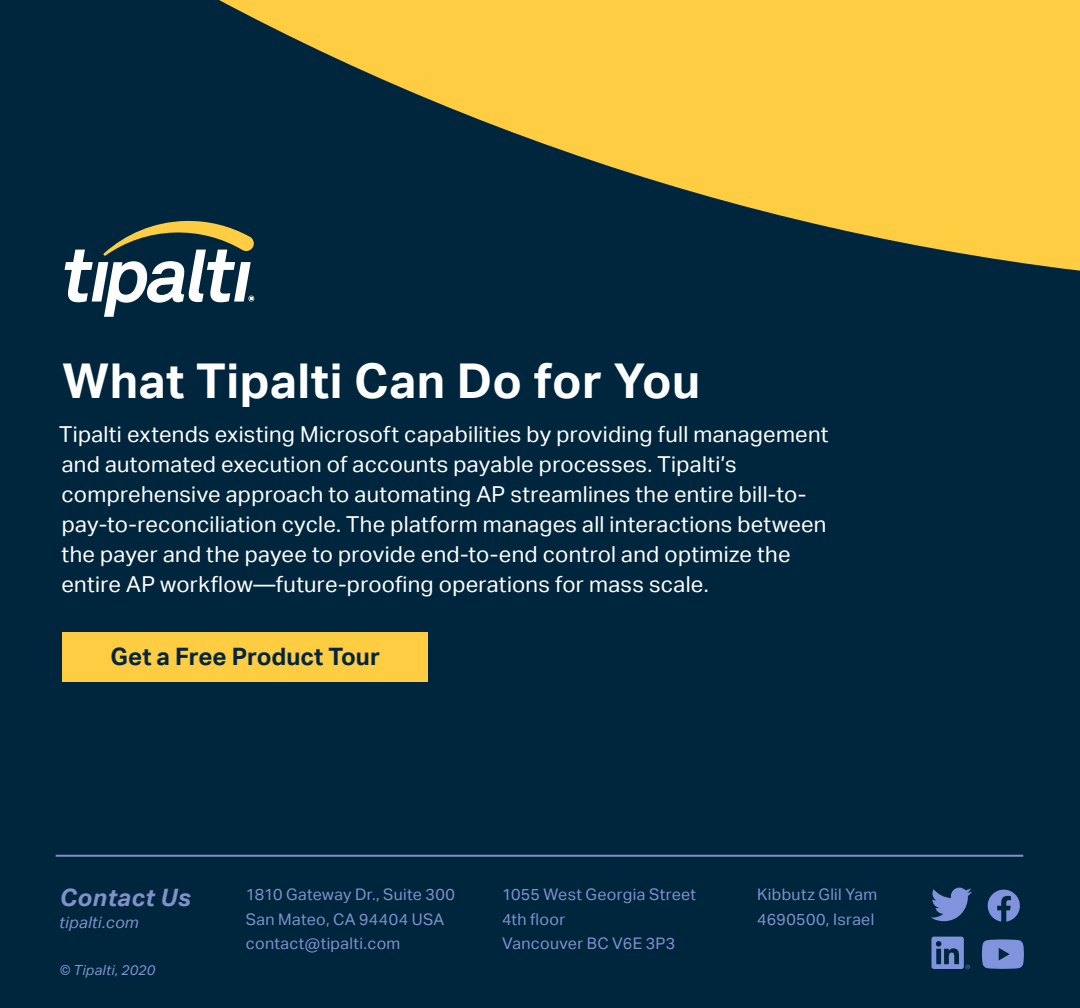
<style>
.page{position:relative;width:1080px;height:1008px;background:#00263e}
.page>*{position:absolute;margin:0;border:0;box-sizing:border-box;transform-origin:0 0}
.t1{font:700 48px "Aktiv Grotesk";letter-spacing:.01em;color:#fff}
.t2{font:700 24px "Aktiv Grotesk";letter-spacing:-.005em;color:#03253d}
.t3{font:italic 700 24px "Aktiv Grotesk";letter-spacing:.025em;color:#8291c9}
.t4{font:22px/30px "Aktiv Grotesk";letter-spacing:.015em;color:#fff}
.t5{font:16px/24.8px "Aktiv Grotesk";letter-spacing:.02em;color:#8291c9}
.t6{font:italic 16px "Aktiv Grotesk";letter-spacing:.025em;color:#8291c9}
.t7{font:italic 14px "Aktiv Grotesk";letter-spacing:.025em;color:#8291c9}
</style>
<div class="page">
<svg style="left:65px;top:226px;width:189px;height:91px"></svg>
<svg style="left:151px;top:0;width:929px;height:284px;fill:#ffcd41"></svg>
<div style="left:62px;top:632px;width:366px;height:50px;background:#ffcd41"></div>
<svg style="left:931px;top:937px;width:39px;height:32px"></svg>
<svg style="left:931px;top:888px;width:41px;height:33px"></svg>
<svg style="left:982px;top:939px;width:42px;height:30px"></svg>
<svg style="left:988px;top:890px;width:32px;height:32px"></svg>
<hr style="left:56px;top:855px;width:967px;height:2px;background:#8291c9">
<p class="t1" style="left:62px;top:353px;width:639px">What Tipalti Can Do for You</p>
<p class="t4" style="left:59px;top:419px;width:771px">Tipalti extends existing Microsoft capabilities by providing full management and automated execution of accounts payable processes. Tipalti’s comprehensive approach to automating AP streamlines the entire bill-to&shy;pay-to-reconciliation cycle. The platform manages all interactions between the payer and the payee to provide end-to-end control and optimize the entire AP workflow—future-proofing operations for mass scale.</p>
<h2 class="t2" style="left:111px;top:643px;width:271px">Get a Free Product Tour</h2>
<p class="t3" style="left:59px;top:883px;width:133px">Contact Us</p>
<p class="t5" style="left:757px;top:882px;width:122px">Kibbutz Glil Yam</p>
<p class="t5" style="left:757px;top:907px;width:119px">4690500, Israel</p>
<p class="t5" style="left:246px;top:882px;width:211px">1810 Gateway Dr., Suite 300<br>San Mateo, CA 94404 USA</p>
<p class="t5" style="left:246px;top:931px;width:156px">contact@tipalti.com</p>
<p class="t5" style="left:502px;top:882px;width:196px">1055 West Georgia Street</p>
<p class="t5" style="left:502px;top:907px;width:65px">4th floor</p>
<p class="t5" style="left:502px;top:931px;width:175px">Vancouver BC V6E 3P3</p>
<p class="t6" style="left:59px;top:913px;width:81px">tipalti.com</p>
<p class="t7" style="left:60px;top:962px;width:97px">© Tipalti, 2020</p>
</div>
